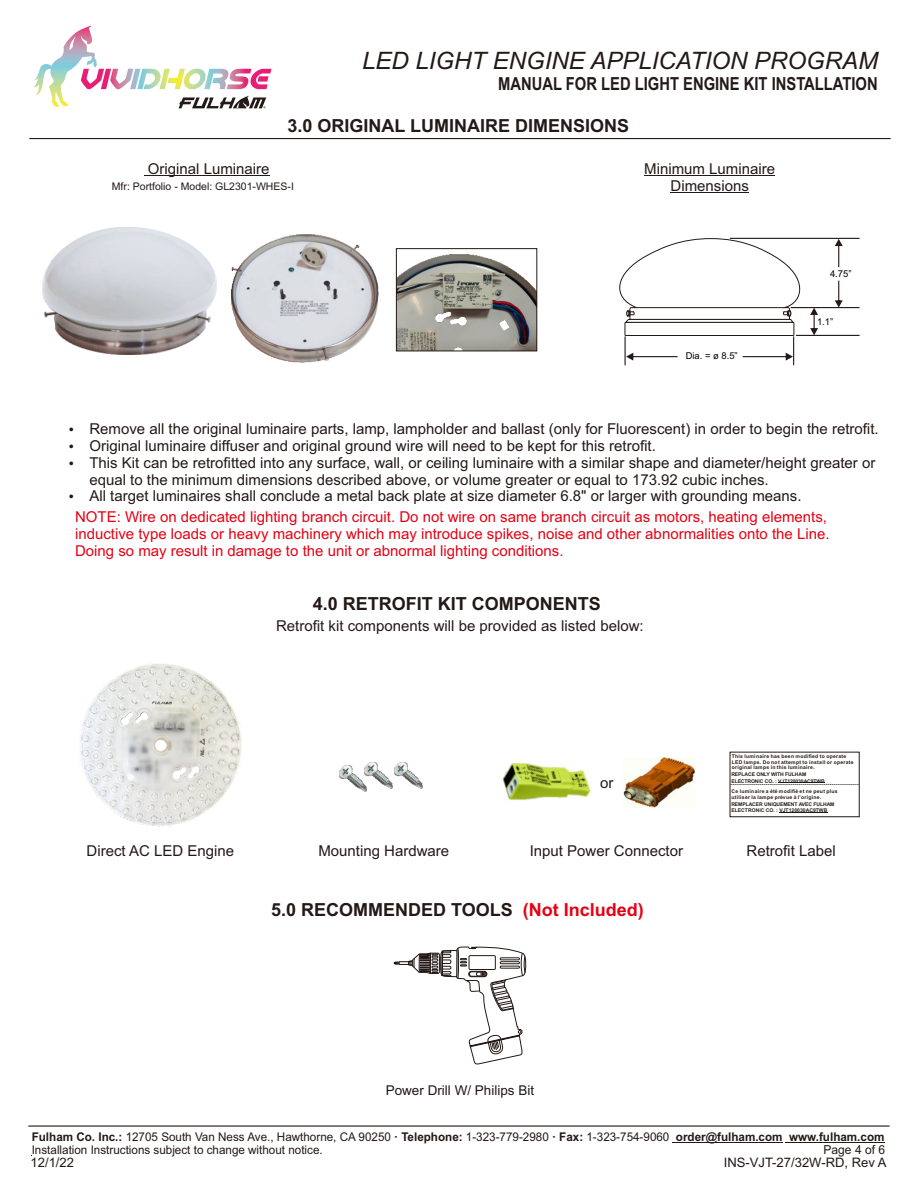
<style>
.page{position:relative;width:918px;height:1188px;background:#fff}
.page>*{position:absolute;margin:0;border:0;box-sizing:border-box;transform-origin:0 0}
.t1{font:italic 24px "Arial";color:#231916}
.t2{font:700 18px "Arial";color:#231916}
.t3{font:700 18px "Arial Narrow";color:#231916}
.t4{font:15px/16.8px "Arial";color:#231916;text-align:center}
.t5{font:15px/16.8px "Arial";color:#e60013}
.t6{font:13.5px "Arial";color:#231916}
.t7{font:13.05px "Arial";color:#231916}
.t8{font:12.3px "Arial";color:#231916}
.t9{font:12px/13.4px "Arial";color:#231916}
.t10{font:10.5px "Arial";color:#231916}
.t11{font:9.45px "Arial";color:#000}
.t12{font:700 5.1px/5.7px "Arial";letter-spacing:.055em;color:#231916}
.t13{font:700 5.1px/6.6px "Arial";letter-spacing:-.02em;color:#231916}
.s1{color:#e60013}
.s2{font-weight:700}
</style>
<div class="page">
<hr style="left:29px;top:138px;width:862px;height:1px;background:#231916">
<hr style="left:144px;top:175px;width:126px;height:1px;background:#231916">
<hr style="left:644px;top:175px;width:131px;height:1px;background:#231916">
<hr style="left:671px;top:192px;width:78px;height:1px;background:#231916">
<hr style="left:796px;top:335px;width:64px;height:1px;background:#231916">
<hr style="left:791px;top:307px;width:69px;height:1px;background:#231916">
<svg style="left:619px;top:238px;width:199px;height:127px"></svg>
<svg style="left:835px;top:281px;width:8px;height:26px"></svg>
<svg style="left:835px;top:239px;width:8px;height:28px"></svg>
<img style="left:43px;top:227px;width:174px;height:128px">
<img style="left:231px;top:235px;width:147px;height:127px">
<hr style="left:730px;top:238px;width:130px;height:1px;background:#231916">
<hr style="left:676px;top:1142px;width:107px;height:1px;background:#231916">
<hr style="left:789px;top:1142px;width:96px;height:1px;background:#231916">
<hr style="left:28px;top:1125px;width:862px;height:2px;background:#231916">
<img style="left:339px;top:765px;width:27px;height:27px">
<img style="left:365px;top:763px;width:27px;height:26px">
<img style="left:395px;top:762px;width:27px;height:26px">
<img style="left:502px;top:763px;width:89px;height:38px">
<svg style="left:394px;top:947px;width:132px;height:117px"></svg>
<img style="left:398px;top:255px;width:137px;height:94px">
<div style="left:396px;top:248px;width:141px;height:103px;border:1px solid #231916"></div>
<svg style="left:184px;top:73px;width:8px;height:16px"></svg>
<svg style="left:179px;top:96px;width:87px;height:12px"></svg>
<svg style="left:34px;top:26px;width:63px;height:81px"></svg>
<img style="left:80px;top:663px;width:162px;height:164px">
<img style="left:624px;top:757px;width:71px;height:51px">
<div style="left:730px;top:752px;width:129px;height:65px;border:1px solid #231916"></div>
<hr style="left:778px;top:783px;width:47px;height:1px;background:#231916">
<hr style="left:779px;top:812px;width:48px;height:1px;background:#231916">
<svg style="left:730px;top:784px;width:129px;height:1px"></svg>
<h1 class="t1" style="left:362px;top:51px;width:518px">LED LIGHT ENGINE APPLICATION PROGRAM</h1>
<p class="t3" style="left:498px;top:76px;width:381px">MANUAL FOR LED LIGHT ENGINE KIT INSTALLATION</p>
<p class="t2" style="left:287px;top:119px;width:343px">3.0 ORIGINAL LUMINAIRE DIMENSIONS</p>
<p class="t4" style="left:148px;top:162px;width:123px">Original Luminaire</p>
<p class="t4" style="left:644px;top:162px;width:132px">Minimum Luminaire<br>Dimensions</p>
<p class="t10" style="left:112px;top:182px;width:184px">Mfr: Portfolio - Model: GL2301-WHES-I</p>
<p class="t11" style="left:686px;top:353px;width:53px">Dia. = ø 8.5”</p>
<p class="t11" style="left:830px;top:271px;width:23px">4.75”</p>
<p class="t11" style="left:817px;top:318px;width:18px">1.1”</p>
<p class="t4" style="left:69px;top:422px;width:812px">• Remove all the original luminaire parts, lamp, lampholder and ballast (only for Fluorescent) in order to begin the retrofit.</p>
<p class="t4" style="left:69px;top:439px;width:589px">• Original luminaire diffuser and original ground wire will need to be kept for this retrofit.</p>
<p class="t4" style="left:89px;top:456px;width:788px;text-align:left;text-indent:-21px">• This Kit can be retrofitted into any surface, wall, or ceiling luminaire with a similar shape and diameter/height greater or equal to the minimum dimensions described above, or volume greater or equal to 173.92 cubic inches.</p>
<p class="t4" style="left:69px;top:489px;width:735px">• All target luminaires shall conclude a metal back plate at size diameter 6.8" or larger with grounding means.</p>
<p class="t5" style="left:75px;top:510px;width:756px">NOTE: Wire on dedicated lighting branch circuit. Do not wire on same branch circuit as motors, heating elements, inductive type loads or heavy machinery which may introduce spikes, noise and other abnormalities onto the Line.<br>Doing so may result in damage to the unit or abnormal lighting conditions.</p>
<p class="t2" style="left:313px;top:597px;width:290px">4.0 RETROFIT KIT COMPONENTS</p>
<p class="t4" style="left:276px;top:618px;width:369px">Retrofit kit components will be provided as listed below:</p>
<p class="t4" style="left:600px;top:776px;width:15px">or</p>
<p class="t12" style="left:732px;top:754px;width:124px">This luminaire has been modified to operate<br>LED lamps. Do not attempt to install or operate original lamps in this luminaire.</p>
<p class="t13" style="left:731px;top:771px;width:95px">REPLACE ONLY WITH FULHAM<br>ELECTRONIC CO. : VJT120030AC9TWB</p>
<p class="t13" style="left:731px;top:801px;width:105px">REMPLACER UNIQUEMENT AVEC FULHAM<br>ELECTRONIC CO. : VJT120030AC9TWB</p>
<p class="t12" style="left:732px;top:789px;width:108px">Ce luminaire a été modifié et ne peut plus utiliser la lampe prévue à l'origine.</p>
<p class="t4" style="left:87px;top:844px;width:149px">Direct AC LED Engine</p>
<p class="t4" style="left:318px;top:844px;width:132px">Mounting Hardware</p>
<p class="t4" style="left:530px;top:844px;width:155px">Input Power Connector</p>
<p class="t4" style="left:747px;top:844px;width:91px">Retrofit Label</p>
<p class="t2" style="left:271px;top:903px;width:374px">5.0 RECOMMENDED TOOLS <span class="s1">(Not Included)</span></p>
<p class="t6" style="left:386px;top:1085px;width:150px">Power Drill W/ Philips Bit</p>
<p class="t9" style="left:32px;top:1131px;width:854px"><span class="s2">Fulham Co. Inc.:</span> 12705 South Van Ness Ave., Hawthorne, CA 90250 <span class="s2">· Telephone:</span> 1-323-779-2980 <span class="s2">· Fax:</span> 1-323-754-9060 <span class="s2">order@fulham.com www.fulham.com<br></span>Installation Instructions subject to change without notice.</p>
<p class="t8" style="left:824px;top:1145px;width:63px">Page 4 of 6</p>
<p class="t7" style="left:31px;top:1157px;width:45px">12/1/22</p>
<p class="t7" style="left:724px;top:1158px;width:164px">INS-VJT-27/32W-RD, Rev A</p>
</div>
